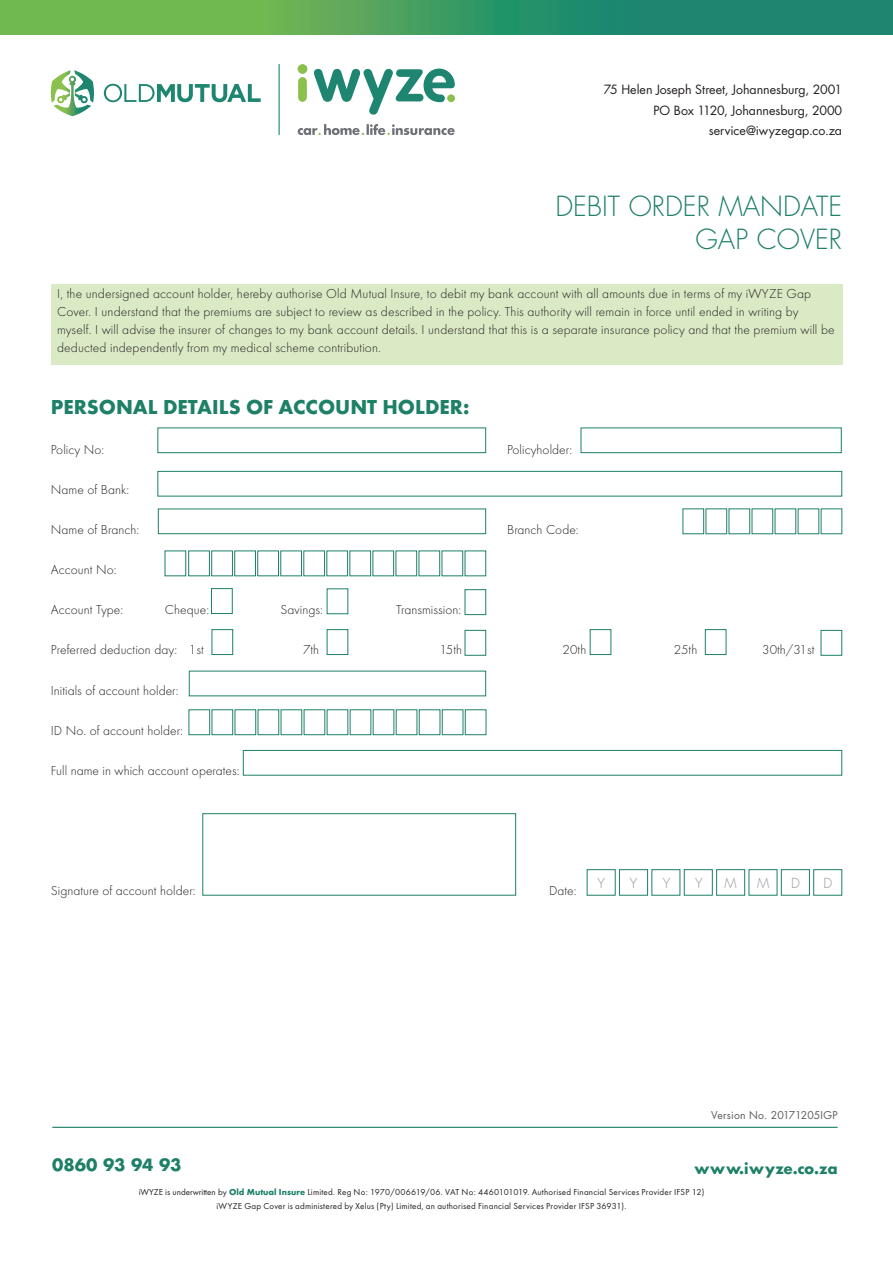
<style>
.page{position:relative;width:893px;height:1263px;background:#fff}
.page>*{position:absolute;margin:0;border:0;box-sizing:border-box;transform-origin:0 0}
.t1{font:300 27px/33px "Futura";color:#1d8067;text-align:right}
.t2{font:700 21px "Futura T";color:#1d8067}
.t3{font:700 16.5px "Futura T";letter-spacing:.02em;color:#1d8067}
.t4{font:700 16.5px "Futura";letter-spacing:-.015em;color:#1d8067}
.t5{font:300 13.5px/18px "Futura T";letter-spacing:.01em;color:#231f20}
.t6{font:300 13.5px "Futura";color:#93979d}
.t7{font:12.45px/20.7px "Futura Std";color:#231f20;text-align:right}
.t8{font:10.5px "Futura";letter-spacing:.01em;color:#5c5e61}
.t9{font:9px/13.5px "Futura T";letter-spacing:.025em;color:#231f20;text-align:center}
.s1{font-weight:700;color:#1d8067}
</style>
<div class="page">
<svg style="left:0;top:0;width:892px;height:34px;background:#439d61"></svg>
<svg style="left:51px;top:70px;width:43px;height:46px"></svg>
<svg style="left:104px;top:84px;width:157px;height:18px"></svg>
<hr style="left:278px;top:64px;width:2px;height:71px;background:#1e8570">
<div style="left:297px;top:64px;width:10px;height:10px;background:#8bc04c;border-radius:50%"></div>
<svg style="left:298px;top:77px;width:9px;height:25px"></svg>
<svg style="left:314px;top:69px;width:141px;height:46px"></svg>
<svg style="left:298px;top:124px;width:156px;height:11px"></svg>
<hr style="left:52px;top:1127px;width:785px;height:1px;background:#1d8067">
<div style="left:51px;top:284px;width:791px;height:81px;background:#daeac5"></div>
<div style="left:157px;top:428px;width:329px;height:25px;border:1px solid #1d8067"></div>
<div style="left:580px;top:428px;width:261px;height:25px;border:1px solid #1d8067"></div>
<div style="left:158px;top:509px;width:328px;height:25px;border:1px solid #1d8067"></div>
<div style="left:157px;top:471px;width:685px;height:26px;border:1px solid #1d8067"></div>
<div style="left:682px;top:508px;width:22px;height:26px;border:1px solid #1d8067"></div>
<div style="left:705px;top:508px;width:22px;height:26px;border:1px solid #1d8067"></div>
<div style="left:728px;top:508px;width:22px;height:26px;border:1px solid #1d8067"></div>
<div style="left:188px;top:709px;width:22px;height:26px;border:1px solid #1d8067"></div>
<div style="left:234px;top:709px;width:22px;height:26px;border:1px solid #1d8067"></div>
<div style="left:442px;top:709px;width:21px;height:26px;border:1px solid #1d8067"></div>
<div style="left:465px;top:709px;width:21px;height:26px;border:1px solid #1d8067"></div>
<div style="left:211px;top:709px;width:22px;height:26px;border:1px solid #1d8067"></div>
<div style="left:188px;top:551px;width:22px;height:25px;border:1px solid #1d8067"></div>
<div style="left:234px;top:551px;width:22px;height:25px;border:1px solid #1d8067"></div>
<div style="left:257px;top:551px;width:22px;height:25px;border:1px solid #1d8067"></div>
<div style="left:280px;top:551px;width:22px;height:25px;border:1px solid #1d8067"></div>
<div style="left:303px;top:551px;width:22px;height:25px;border:1px solid #1d8067"></div>
<div style="left:326px;top:551px;width:22px;height:25px;border:1px solid #1d8067"></div>
<div style="left:349px;top:551px;width:22px;height:25px;border:1px solid #1d8067"></div>
<div style="left:372px;top:551px;width:22px;height:25px;border:1px solid #1d8067"></div>
<div style="left:395px;top:551px;width:22px;height:25px;border:1px solid #1d8067"></div>
<div style="left:418px;top:551px;width:22px;height:25px;border:1px solid #1d8067"></div>
<div style="left:441px;top:551px;width:22px;height:25px;border:1px solid #1d8067"></div>
<div style="left:211px;top:551px;width:22px;height:25px;border:1px solid #1d8067"></div>
<div style="left:211px;top:588px;width:22px;height:26px;border:1px solid #1d8067"></div>
<div style="left:464px;top:589px;width:22px;height:26px;border:1px solid #1d8067"></div>
<div style="left:211px;top:629px;width:22px;height:26px;border:1px solid #1d8067"></div>
<div style="left:327px;top:629px;width:21px;height:26px;border:1px solid #1d8067"></div>
<div style="left:464px;top:630px;width:22px;height:26px;border:1px solid #1d8067"></div>
<div style="left:589px;top:629px;width:22px;height:26px;border:1px solid #1d8067"></div>
<div style="left:705px;top:629px;width:21px;height:26px;border:1px solid #1d8067"></div>
<div style="left:243px;top:750px;width:599px;height:26px;border:1px solid #1d8067"></div>
<div style="left:619px;top:869px;width:29px;height:27px;border:1px solid #1d8067"></div>
<div style="left:781px;top:869px;width:28px;height:27px;border:1px solid #1d8067"></div>
<div style="left:683px;top:869px;width:29px;height:27px;border:1px solid #1d8067"></div>
<div style="left:586px;top:869px;width:29px;height:27px;border:1px solid #1d8067"></div>
<div style="left:716px;top:869px;width:29px;height:27px;border:1px solid #1d8067"></div>
<div style="left:813px;top:869px;width:29px;height:27px;border:1px solid #1d8067"></div>
<div style="left:202px;top:813px;width:314px;height:83px;border:1px solid #1d8067"></div>
<div style="left:820px;top:630px;width:22px;height:26px;border:1px solid #1d8067"></div>
<p class="t7" style="left:603px;top:80px;width:240px">75 Helen Joseph Street, Johannesburg, 2001<br>PO Box 1120, Johannesburg, 2000 service@iwyzegap.co.za</p>
<h1 class="t1" style="left:555px;top:192px;width:288px">DEBIT ORDER MANDATE<br>GAP COVER</h1>
<p class="t5" style="left:57px;top:286px;width:779px">I, the undersigned account holder, hereby authorise Old Mutual Insure, to debit my bank account with all amounts due in terms of my iWYZE Gap Cover. I understand that the premiums are subject to review as described in the policy. This authority will remain in force until ended in writing by myself. I will advise the insurer of changes to my bank account details. I understand that this is a separate insurance policy and that the premium will be deducted independently from my medical scheme contribution.</p>
<h2 class="t2" style="left:51px;top:398px;width:420px">PERSONAL DETAILS OF ACCOUNT HOLDER:</h2>
<p class="t5" style="left:51px;top:441px;width:55px">Policy No:</p>
<p class="t5" style="left:507px;top:441px;width:67px">Policyholder:</p>
<p class="t5" style="left:51px;top:482px;width:80px">Name of Bank:</p>
<p class="t5" style="left:51px;top:522px;width:90px">Name of Branch:</p>
<p class="t5" style="left:507px;top:522px;width:73px">Branch Code:</p>
<p class="t5" style="left:51px;top:562px;width:67px">Account No:</p>
<p class="t5" style="left:51px;top:602px;width:74px">Account Type:</p>
<p class="t5" style="left:165px;top:602px;width:46px">Cheque:</p>
<p class="t5" style="left:280px;top:602px;width:44px">Savings:</p>
<p class="t5" style="left:396px;top:602px;width:67px">Transmission:</p>
<p class="t5" style="left:51px;top:642px;width:154px">Preferred deduction day: 1st</p>
<p class="t5" style="left:303px;top:642px;width:18px">7th</p>
<p class="t5" style="left:439px;top:642px;width:24px">15th</p>
<p class="t5" style="left:562px;top:642px;width:25px">20th</p>
<p class="t5" style="left:673px;top:642px;width:25px">25th</p>
<p class="t5" style="left:762px;top:642px;width:54px">30th/31st</p>
<p class="t5" style="left:51px;top:682px;width:129px">Initials of account holder:</p>
<p class="t5" style="left:51px;top:722px;width:134px">ID No. of account holder:</p>
<p class="t5" style="left:51px;top:763px;width:190px">Full name in which account operates:</p>
<p class="t5" style="left:51px;top:883px;width:146px">Signature of account holder:</p>
<p class="t5" style="left:549px;top:883px;width:29px">Date:</p>
<p class="t6" style="left:597px;top:876px;width:9px">Y</p>
<p class="t6" style="left:662px;top:876px;width:9px">Y</p>
<p class="t6" style="left:724px;top:876px;width:14px">M</p>
<p class="t6" style="left:791px;top:876px;width:10px">D</p>
<p class="t6" style="left:629px;top:876px;width:9px">Y</p>
<p class="t6" style="left:695px;top:876px;width:9px">Y</p>
<p class="t6" style="left:757px;top:876px;width:14px">M</p>
<p class="t6" style="left:823px;top:876px;width:10px">D</p>
<p class="t8" style="left:711px;top:1110px;width:128px">Version No. 20171205IGP</p>
<p class="t4" style="left:52px;top:1157px;width:130px">0860 93 94 93</p>
<p class="t3" style="left:694px;top:1161px;width:145px">www.iwyze.co.za</p>
<p class="t9" style="left:139px;top:1186px;width:567px">iWYZE is underwritten by <span class="s1">Old Mutual Insure</span> Limited. Reg No: 1970/006619/06. VAT No: 4460101019. Authorised Financial Services Provider IFSP 12) iWYZE Gap Cover is administered by Xelus (Pty) Limited, an authorised Financial Services Provider IFSP 36931).</p>
</div>
